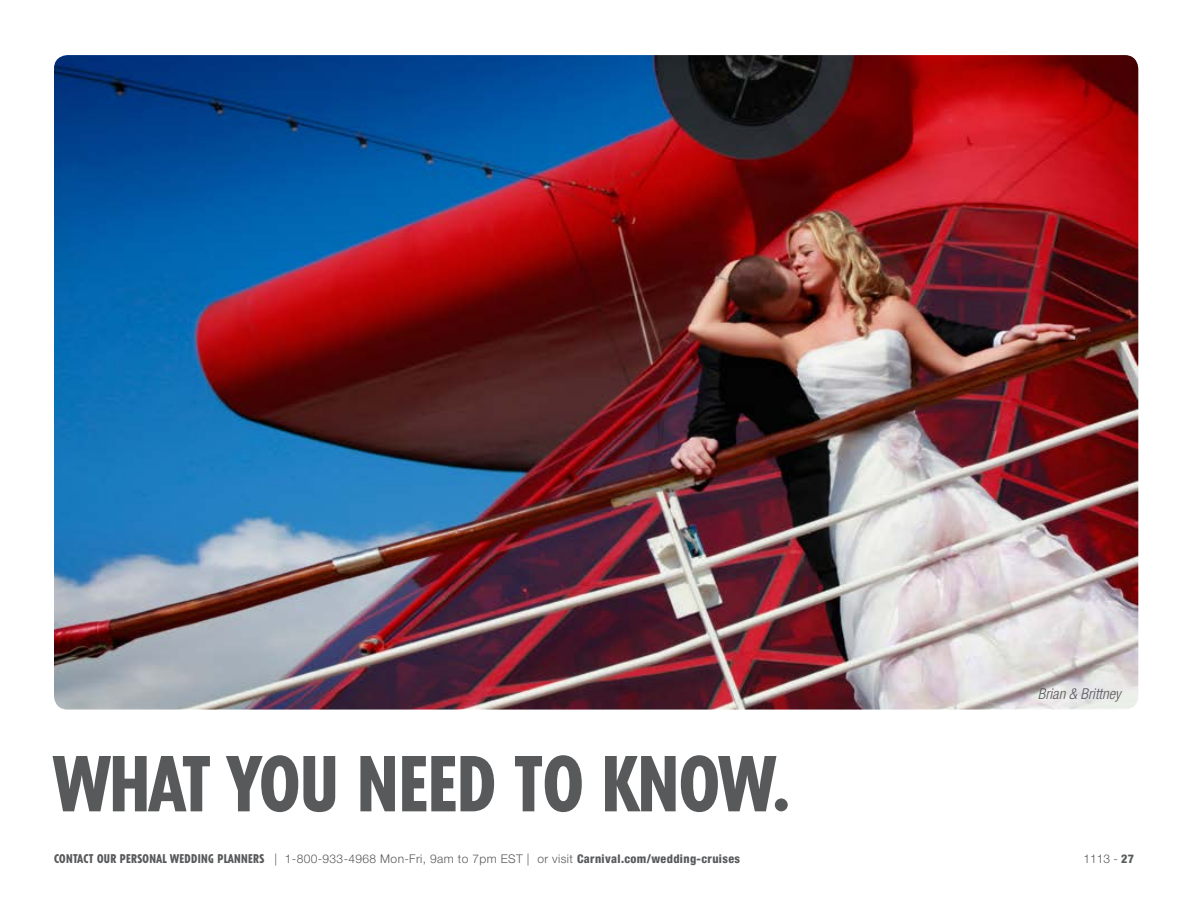
<style>
.page{position:relative;width:1188px;height:918px;background:#fff}
.page>*{position:absolute;margin:0;border:0;box-sizing:border-box;transform-origin:0 0}
.t1{font:800 condensed 75px "Tempo Std";color:#58595b}
.t2{font:italic 300 condensed 15px "Helvetica Neue LT Std";color:#58595b}
.t3{font:300 12px "Helvetica Neue LT Pro";letter-spacing:.03em;color:#58595b}
.s1{font-family:"Tempo Std";font-weight:800;font-stretch:condensed}
.s2{font-family:"Helvetica Neue LT Std";font-weight:800;font-stretch:condensed}
</style>
<div class="page">
<img style="left:54px;top:55px;width:1084px;height:655px">
<h1 class="t1" style="left:54px;top:737px;width:738px">WHAT YOU NEED TO KNOW.</h1>
<p class="t2" style="left:1038px;top:685px;width:84px">Brian &amp; Brittney</p>
<p class="t3" style="left:54px;top:852px;width:688px"><span class="s1">CONTACT OUR PERSONAL WEDDING PLANNERS</span> | 1-800-933-4968 Mon-Fri, 9am to 7pm EST | or visit <span class="s2">Carnival.com/wedding-cruises</span></p>
<p class="t3" style="left:1083px;top:852px;width:52px">1113 - <span class="s2">27</span></p>
</div>
